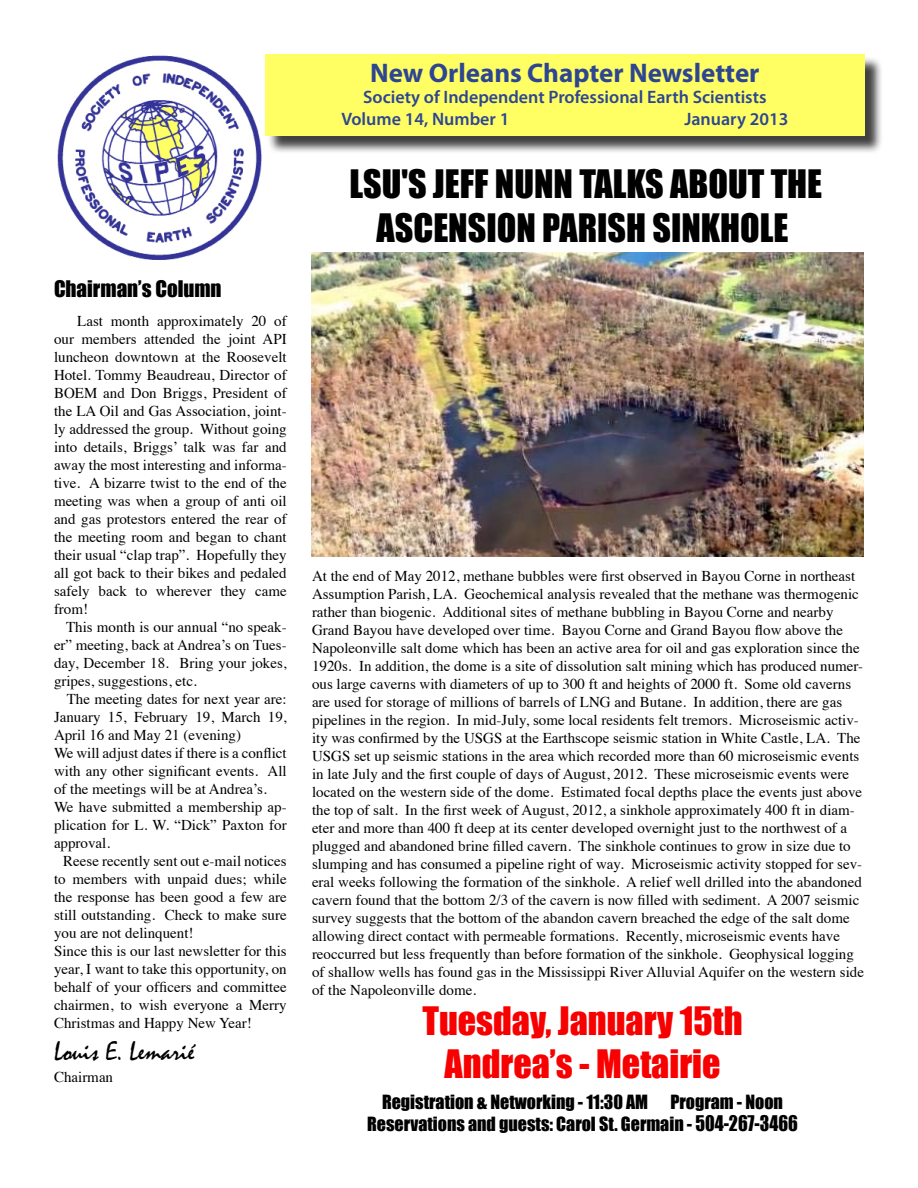
<style>
.page{position:relative;width:918px;height:1188px;background:#fff}
.page>*{position:absolute;margin:0;border:0;box-sizing:border-box;transform-origin:0 0}
.t1{font:36px/43.2px "Impact";color:#000;text-align:center}
.t2{font:36px/43.2px "Impact";color:#f80000;text-align:center}
.t3{font:700 27px "Myriad Pro";color:#2e4692}
.t4{font:27px "Mistral";color:#000}
.t5{font:21px "Impact";color:#000}
.t6{font:18px/21.6px "Impact";color:#000;text-align:center}
.t7{font:600 18px/21.6px "Myriad Pro";color:#2e4692}
.t8{font:15px/18px "Times";color:#000}
.s1{font-size:19.8px}
</style>
<div class="page">
<div style="left:267px;top:56px;width:616px;height:99px;background:#000;opacity:.75"></div>
<div style="left:265px;top:54px;width:600px;height:82px;background:#ffff64"></div>
<img style="left:57px;top:55px;width:205px;height:205px">
<img style="left:312px;top:252px;width:552px;height:305px">
<h3 class="t5" style="left:54px;top:273px;width:169px">Chairman’s Column</h3>
<p class="t8" style="left:54px;top:311px;width:234px;text-align:justify;text-indent:23px">Last month approximately 20 of our members attended the joint API luncheon downtown at the Roosevelt Hotel. Tommy Beaudreau, Director of BOEM and Don Briggs, President of the LA Oil and Gas Association, joint&shy;ly addressed the group. Without going into details, Briggs’ talk was far and away the most interesting and informa&shy;tive. A bizarre twist to the end of the meeting was when a group of anti oil and gas protestors entered the rear of the meeting room and began to chant their usual “clap trap”. Hopefully they all got back to their bikes and pedaled safely back to wherever they came from!</p>
<p class="t8" style="left:54px;top:617px;width:234px;text-align:justify;text-indent:12px">This month is our annual “no speak&shy;er” meeting, back at Andrea’s on Tues&shy;day, December 18. Bring your jokes, gripes, suggestions, etc.</p>
<p class="t8" style="left:54px;top:689px;width:234px;text-indent:13px">The meeting dates for next year are:<br>January 15, February 19, March 19,<br>April 16 and May 21 (evening)<br>We will adjust dates if there is a conflict with any other significant events. All of the meetings will be at Andrea’s.<br>We have submitted a membership ap&shy;plication for L. W. “Dick” Paxton for approval.</p>
<p class="t8" style="left:54px;top:851px;width:234px;text-indent:9px">Reese recently sent out e-mail notices to members with unpaid dues; while the response has been good a few are still outstanding. Check to make sure you are not delinquent!<br>Since this is our last newsletter for this year, I want to take this opportunity, on behalf of your officers and committee chairmen, to wish everyone a Merry Christmas and Happy New Year!</p>
<h2 class="t4" style="left:54px;top:1037px;width:142px">Louis E. Lemarié</h2>
<p class="t8" style="left:54px;top:1067px;width:61px">Chairman</p>
<h2 class="t3" style="left:370px;top:55px;width:391px">New Orleans Chapter Newsletter</h2>
<p class="t7" style="left:341px;top:86px;width:427px;text-indent:22px">Society of Independent Professional Earth Scientists<br>Volume 14, Number 1</p>
<p class="t7" style="left:684px;top:108px;width:105px">January 2013</p>
<h1 class="t1" style="left:350px;top:162px;width:474px">LSU'S JEFF NUNN TALKS ABOUT THE<br>ASCENSION PARISH SINKHOLE</h1>
<p class="t8" style="left:312px;top:565px;width:554px">At the end of May 2012, methane bubbles were first observed in Bayou Corne in northeast Assumption Parish, LA. Geochemical analysis revealed that the methane was thermogenic rather than biogenic. Additional sites of methane bubbling in Bayou Corne and nearby Grand Bayou have developed over time. Bayou Corne and Grand Bayou flow above the Napoleonville salt dome which has been an active area for oil and gas exploration since the 1920s. In addition, the dome is a site of dissolution salt mining which has produced numer&shy;ous large caverns with diameters of up to 300 ft and heights of 2000 ft. Some old caverns are used for storage of millions of barrels of LNG and Butane. In addition, there are gas pipelines in the region. In mid-July, some local residents felt tremors. Microseismic activ&shy;ity was confirmed by the USGS at the Earthscope seismic station in White Castle, LA. The USGS set up seismic stations in the area which recorded more than 60 microseismic events in late July and the first couple of days of August, 2012. These microseismic events were located on the western side of the dome. Estimated focal depths place the events just above the top of salt. In the first week of August, 2012, a sinkhole approximately 400 ft in diam&shy;eter and more than 400 ft deep at its center developed overnight just to the northwest of a plugged and abandoned brine filled cavern. The sinkhole continues to grow in size due to slumping and has consumed a pipeline right of way. Microseismic activity stopped for sev&shy;eral weeks following the formation of the sinkhole. A relief well drilled into the abandoned cavern found that the bottom 2/3 of the cavern is now filled with sediment. A 2007 seismic survey suggests that the bottom of the abandon cavern breached the edge of the salt dome allowing direct contact with permeable formations. Recently, microseismic events have reoccurred but less frequently than before formation of the sinkhole. Geophysical logging of shallow wells has found gas in the Mississippi River Alluvial Aquifer on the western side of the Napoleonville dome.</p>
<h1 class="t2" style="left:422px;top:999px;width:322px">Tuesday, January 15th<br>Andrea’s - Metairie</h1>
<p class="t6" style="left:367px;top:1091px;width:432px">Registration &amp; Networking - 11:30 AM Program - Noon<br>Reservations and guests: Carol St. Germain - <span class="s1">504-267-3466</span></p>
</div>
